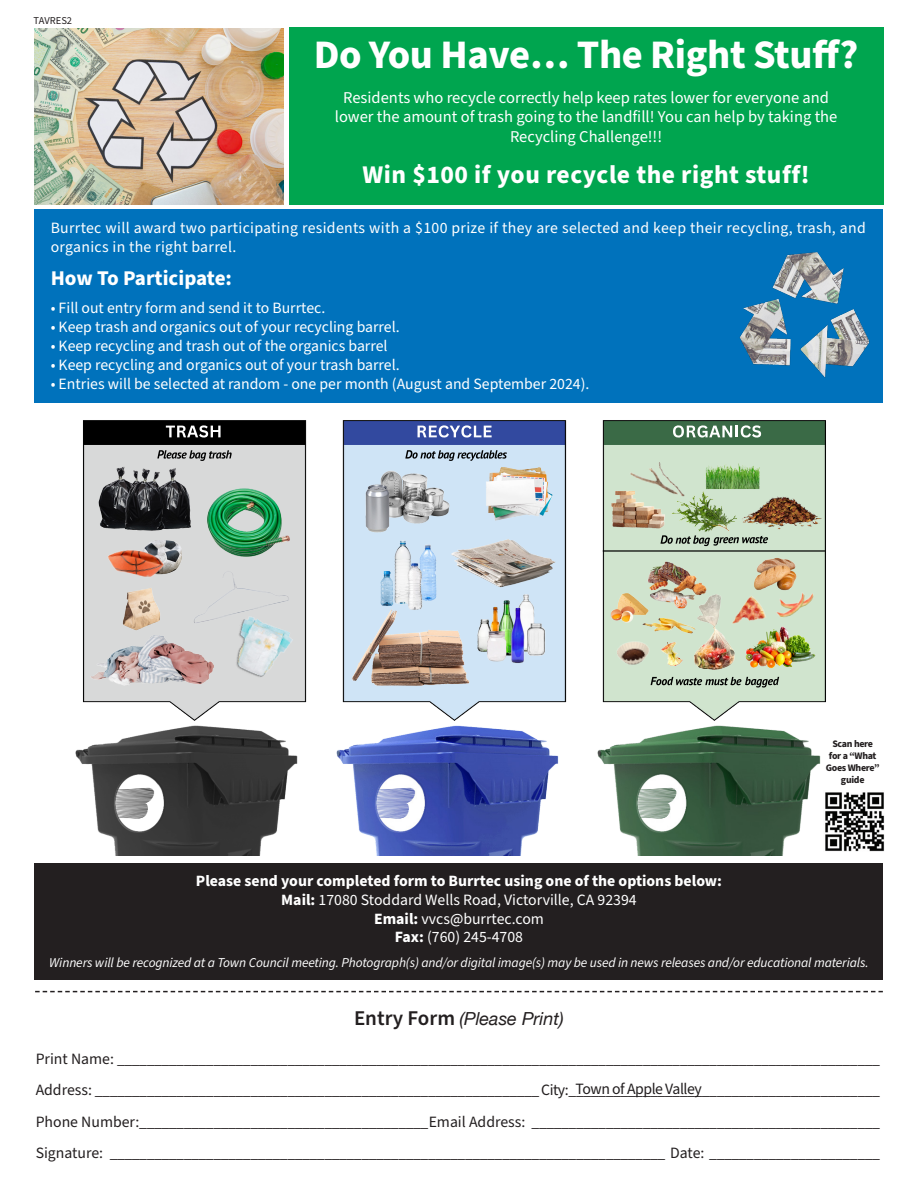
<style>
.page{position:relative;width:918px;height:1188px;background:#fff}
.page>*{position:absolute;margin:0;border:0;box-sizing:border-box;transform-origin:0 0}
.t1{font:700 40.5px "Source Sans Pro";letter-spacing:-.01em;color:#fff}
.t2{font:700 25.5px "Source Sans Pro";letter-spacing:.02em;color:#fff}
.t3{font:700 21px "Source Sans Pro";color:#fff}
.t4{font:italic 18px "Helvetica Neue";color:#231f20}
.t5{font:16.5px/19.8px "Source Sans Pro";color:#fff;text-align:center}
.t6{font:15.75px "Source Sans Pro";color:#231f20}
.t7{font:15.75px "Source Sans Pro";color:#fff}
.t8{font:15.75px/18.9px "Source Sans Pro";letter-spacing:.02em;color:#fff}
.t9{font:700 15.75px "Source Sans Pro";color:#fff}
.t10{font:15.75px "Source Sans Pro";letter-spacing:-.03em;color:#231f20}
.t11{font:italic 13.5px "Source Sans Pro";letter-spacing:-.01em;color:#fff}
.t12{font:10.5px "Source Sans Pro";color:#231f20}
.t13{font:700 9.9px/12px "Source Sans Pro";letter-spacing:-.03em;color:#231f20;text-align:center}
.s1{font-weight:700}
.s2{font-family:"Source Sans Pro";font-weight:600;font-style:normal;font-size:21px}
</style>
<div class="page">
<div style="left:35px;top:209px;width:848px;height:194px;background:#0072bc"></div>
<div style="left:289px;top:27px;width:594px;height:177px;background:#00a54f"></div>
<img style="left:35px;top:28px;width:249px;height:176px">
<div style="left:35px;top:864px;width:848px;height:116px;background:#231f20"></div>
<svg style="left:35px;top:991px;width:848px;height:1px"></svg>
<img style="left:739px;top:252px;width:131px;height:126px">
<img style="left:83px;top:420px;width:743px;height:300px">
<img style="left:75px;top:720px;width:223px;height:136px">
<img style="left:597px;top:720px;width:224px;height:136px">
<img style="left:336px;top:720px;width:223px;height:136px">
<img style="left:728px;top:591px;width:45px;height:42px">
<img style="left:640px;top:614px;width:53px;height:21px">
<img style="left:771px;top:588px;width:49px;height:34px">
<img style="left:646px;top:558px;width:62px;height:53px">
<img style="left:610px;top:589px;width:40px;height:36px">
<img style="left:742px;top:625px;width:74px;height:44px">
<img style="left:222px;top:612px;width:73px;height:74px">
<img style="left:119px;top:587px;width:45px;height:44px">
<img style="left:745px;top:494px;width:77px;height:38px">
<img style="left:669px;top:489px;width:76px;height:45px">
<img style="left:625px;top:452px;width:67px;height:46px">
<img style="left:450px;top:536px;width:112px;height:53px">
<img style="left:367px;top:537px;width:83px;height:68px">
<img style="left:351px;top:605px;width:120px;height:84px">
<img style="left:705px;top:461px;width:55px;height:30px">
<img style="left:471px;top:588px;width:80px;height:81px">
<img style="left:607px;top:488px;width:62px;height:41px">
<hr style="left:603px;top:550px;width:222px;height:2px;background:#000">
<img style="left:661px;top:642px;width:21px;height:24px">
<img style="left:615px;top:639px;width:39px;height:30px">
<img style="left:753px;top:557px;width:43px;height:34px">
<img style="left:693px;top:594px;width:43px;height:76px">
<img style="left:360px;top:459px;width:91px;height:78px">
<img style="left:189px;top:482px;width:113px;height:78px">
<img style="left:481px;top:463px;width:79px;height:57px">
<img style="left:96px;top:461px;width:96px;height:78px">
<div style="left:190px;top:569px;width:103px;height:57px;background:#d8d9d9"></div>
<img style="left:141px;top:540px;width:41px;height:35px">
<img style="left:105px;top:545px;width:62px;height:36px">
<img style="left:91px;top:636px;width:122px;height:50px">
<svg style="left:651px;top:677px;width:128px;height:11px"></svg>
<svg style="left:660px;top:535px;width:108px;height:11px"></svg>
<svg style="left:166px;top:425px;width:55px;height:13px"></svg>
<svg style="left:418px;top:425px;width:74px;height:13px"></svg>
<svg style="left:673px;top:425px;width:88px;height:13px"></svg>
<svg style="left:405px;top:450px;width:102px;height:11px"></svg>
<svg style="left:157px;top:450px;width:75px;height:11px"></svg>
<img style="left:825px;top:792px;width:60px;height:60px">
<p class="t12" style="left:34px;top:13px;width:40px">TAVRES2</p>
<p class="t1" style="left:314px;top:27px;width:546px">Do You Have… The Right Stuff?</p>
<p class="t5" style="left:335px;top:88px;width:504px">Residents who recycle correctly help keep rates lower for everyone and lower the amount of trash going to the landfill! You can help by taking the<br>Recycling Challenge!!!</p>
<p class="t2" style="left:363px;top:157px;width:449px">Win $100 if you recycle the right stuff!</p>
<p class="t8" style="left:51px;top:219px;width:817px">Burrtec will award two participating residents with a $100 prize if they are selected and keep their recycling, trash, and organics in the right barrel.</p>
<p class="t3" style="left:51px;top:264px;width:183px">How To Participate:</p>
<p class="t7" style="left:51px;top:298px;width:276px">• Fill out entry form and send it to Burrtec.</p>
<p class="t7" style="left:51px;top:316px;width:351px">• Keep trash and organics out of your recycling barrel.</p>
<p class="t7" style="left:51px;top:335px;width:338px">• Keep recycling and trash out of the organics barrel</p>
<p class="t7" style="left:51px;top:354px;width:351px">• Keep recycling and organics out of your trash barrel.</p>
<p class="t7" style="left:51px;top:373px;width:540px">• Entries will be selected at random - one per month (August and September 2024).</p>
<p class="t13" style="left:826px;top:738px;width:56px">Scan here for a “What<br>Goes Where” guide</p>
<p class="t9" style="left:196px;top:870px;width:528px">Please send your completed form to Burrtec using one of the options below:</p>
<p class="t7" style="left:281px;top:889px;width:357px"><span class="s1">Mail:</span> 17080 Stoddard Wells Road, Victorville, CA 92394</p>
<p class="t7" style="left:374px;top:908px;width:171px"><span class="s1">Email:</span> vvcs@burrtec.com</p>
<p class="t7" style="left:395px;top:927px;width:130px"><span class="s1">Fax:</span> (760) 245-4708</p>
<p class="t11" style="left:49px;top:953px;width:821px">Winners will be recognized at a Town Council meeting. Photograph(s) and/or digital image(s) may be used in news releases and/or educational materials.</p>
<p class="t4" style="left:354px;top:1005px;width:211px"><span class="s2">Entry Form</span> (Please Print)</p>
<p class="t6" style="left:36px;top:1048px;width:846px">Print Name: _______________________________________________________________________________________________________</p>
<p class="t6" style="left:36px;top:1079px;width:846px">Address: ____________________________________________________________City:__________________________________________</p>
<p class="t6" style="left:36px;top:1111px;width:846px">Phone Number:_______________________________________Email Address: _______________________________________________</p>
<p class="t6" style="left:36px;top:1142px;width:846px">Signature: ___________________________________________________________________________ Date: _______________________</p>
<p class="t10" style="left:576px;top:1079px;width:128px">Town of Apple Valley</p>
</div>
